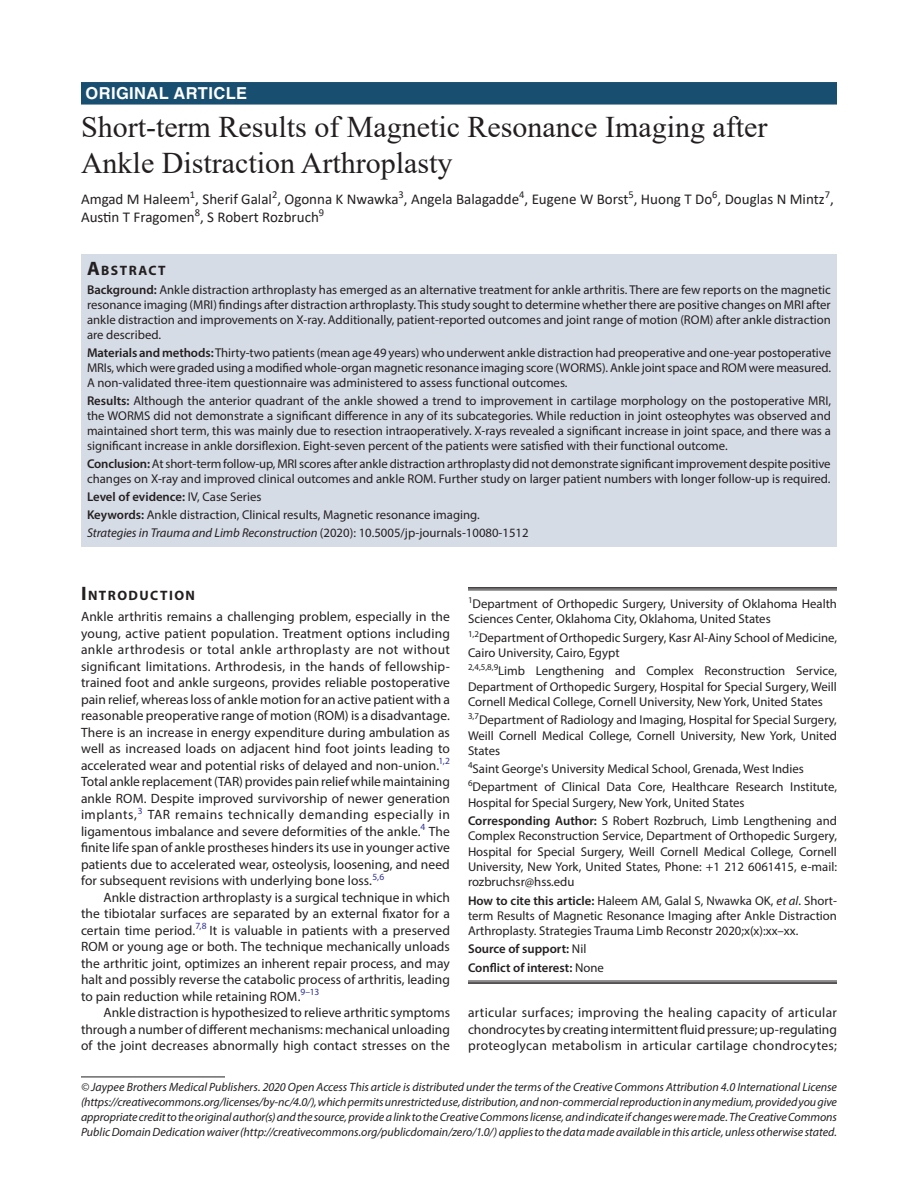
<style>
.page{position:relative;width:918px;height:1188px;background:#fff}
.page>*{position:absolute;margin:0;border:0;box-sizing:border-box;transform-origin:0 0}
.t1{font:30px/36px "Times New Roman";color:#231f20}
.STLR-ART{font:700 16.5px "Helvetica LT Std";letter-spacing:.025em;color:#fff}
.AuthorName{font:15px/18px "Calibri";color:#231f20}
.Head-1-first{font:700 13.65px "Myriad Pro";letter-spacing:.105em;color:#231f20}
.AbstractTitle{font:700 13.65px "Myriad Pro";letter-spacing:.105em;color:#231f20}
.Para-NoIndent{font:13.5px/16.5px "Myriad Pro";letter-spacing:.005em;color:#231f20;text-align:justify}
.Para-Indent{font:13.5px/16.5px "Myriad Pro";letter-spacing:.015em;color:#231f20;text-align:justify}
.Keywords{font:12.75px/15px "Myriad Pro";color:#231f20;text-align:justify}
.Affiliation{font:12.75px/15.3px "Myriad Pro";color:#231f20}
.Corollary-Para{font:12.75px/15.3px "Myriad Pro";color:#231f20;text-align:justify}
.Affiliation-first{font:12.75px/15.3px "Myriad Pro";color:#231f20}
.Journal_DOI{font:italic 12.75px "Myriad Pro";letter-spacing:-.005em;color:#231f20}
.Keywords-2{font:600 12.75px "Myriad Pro";color:#231f20}
.Corollary-Para-last{font:600 12.75px "Myriad Pro";color:#231f20}
.Corollary-Para-2{font:600 12.75px "Myriad Pro";color:#231f20}
.FootNote{font:italic 12px/15px "Myriad Pro";color:#231f20;text-align:justify}
.s1{font-size:19.5px}
.s2{font-weight:600}
.s3{font-weight:400}
.s4{font-style:normal}
.s5{font-style:italic}
</style>
<div class="page">
<div style="left:81px;top:82px;width:756px;height:23px;background:#184e6f"></div>
<div style="left:81px;top:254px;width:756px;height:26px;background:#d6dce6"></div>
<div style="left:81px;top:279px;width:756px;height:69px;background:#d6dce6"></div>
<div style="left:81px;top:342px;width:756px;height:54px;background:#d6dce6"></div>
<div style="left:81px;top:390px;width:756px;height:69px;background:#d6dce6"></div>
<div style="left:81px;top:453px;width:756px;height:39px;background:#d6dce6"></div>
<div style="left:81px;top:486px;width:756px;height:24px;background:#d6dce6"></div>
<div style="left:81px;top:504px;width:756px;height:24px;background:#d6dce6"></div>
<div style="left:81px;top:522px;width:756px;height:24px;background:#d6dce6"></div>
<hr style="left:468px;top:587px;width:369px;height:2px;background:#231f20">
<hr style="left:468px;top:590px;width:369px;height:1px;background:#231f20">
<hr style="left:468px;top:981px;width:369px;height:1px;background:#231f20">
<hr style="left:468px;top:982px;width:369px;height:2px;background:#231f20">
<hr style="left:81px;top:1077px;width:144px;height:1px;background:#231f20">
<p class="STLR-ART" style="left:86px;top:83px;width:163px">ORIGINAL ARTICLE</p>
<p class="t1" style="left:81px;top:108px;width:688px">Short-term Results of Magnetic Resonance Imaging after<br>Ankle Distraction Arthroplasty</p>
<p class="AuthorName" style="left:81px;top:190px;width:754px">Amgad M Haleem<sup>1</sup>, Sherif Galal<sup>2</sup>, Ogonna K Nwawka<sup>3</sup>, Angela Balagadde<sup>4</sup>, Eugene W Borst<sup>5</sup>, Huong T Do<sup>6</sup>, Douglas N Mintz<sup>7</sup>,<br>Austin T Fragomen<sup>8</sup>, S Robert Rozbruch<sup>9</sup></p>
<p class="AbstractTitle" style="left:87px;top:261px;width:80px"><span class="s1">A</span>BSTRACT</p>
<p class="Keywords" style="left:87px;top:282px;width:745px"><span class="s2">Background:</span> Ankle distraction arthroplasty has emerged as an alternative treatment for ankle arthritis. There are few reports on the magnetic resonance imaging (MRI) findings after distraction arthroplasty. This study sought to determine whether there are positive changes on MRI after ankle distraction and improvements on X-ray. Additionally, patient-reported outcomes and joint range of motion (ROM) after ankle distraction are described.</p>
<p class="Keywords" style="left:87px;top:345px;width:746px"><span class="s2">Materials and methods:</span> Thirty-two patients (mean age 49 years) who underwent ankle distraction had preoperative and one-year postoperative MRIs, which were graded using a modified whole-organ magnetic resonance imaging score (WORMS). Ankle joint space and ROM were measured.<br>A non-validated three-item questionnaire was administered to assess functional outcomes.</p>
<p class="Keywords" style="left:87px;top:393px;width:746px"><span class="s2">Results:</span> Although the anterior quadrant of the ankle showed a trend to improvement in cartilage morphology on the postoperative MRI, the WORMS did not demonstrate a significant difference in any of its subcategories. While reduction in joint osteophytes was observed and maintained short term, this was mainly due to resection intraoperatively. X-rays revealed a significant increase in joint space, and there was a significant increase in ankle dorsiflexion. Eight-seven percent of the patients were satisfied with their functional outcome.</p>
<p class="Keywords" style="left:87px;top:456px;width:745px"><span class="s2">Conclusion:</span> At short-term follow-up, MRI scores after ankle distraction arthroplasty did not demonstrate significant improvement despite positive changes on X-ray and improved clinical outcomes and ankle ROM. Further study on larger patient numbers with longer follow-up is required.</p>
<p class="Keywords-2" style="left:87px;top:489px;width:176px">Level of evidence: <span class="s3">IV, Case Series</span></p>
<p class="Keywords" style="left:87px;top:507px;width:394px"><span class="s2">Keywords:</span> Ankle distraction, Clinical results, Magnetic resonance imaging.</p>
<p class="Journal_DOI" style="left:87px;top:525px;width:443px">Strategies in Trauma and Limb Reconstruction <span class="s4">(2020): 10.5005/jp-journals-10080-1512</span></p>
<p class="Head-1-first" style="left:81px;top:587px;width:116px"><span class="s1">I</span>NTRODUCTION</p>
<p class="Para-NoIndent" style="left:81px;top:608px;width:371px">Ankle arthritis remains a challenging problem, especially in the young, active patient population. Treatment options including ankle arthrodesis or total ankle arthroplasty are not without significant limitations. Arthrodesis, in the hands of fellowship&shy;trained foot and ankle surgeons, provides reliable postoperative pain relief, whereas loss of ankle motion for an active patient with a reasonable preoperative range of motion (ROM) is a disadvantage.<br>There is an increase in energy expenditure during ambulation as well as increased loads on adjacent hind foot joints leading to accelerated wear and potential risks of delayed and non-union.<sup>1,2<br></sup>Total ankle replacement (TAR) provides pain relief while maintaining ankle ROM. Despite improved survivorship of newer generation implants,<sup>3</sup> TAR remains technically demanding especially in ligamentous imbalance and severe deformities of the ankle.<sup>4</sup> The finite life span of ankle prostheses hinders its use in younger active patients due to accelerated wear, osteolysis, loosening, and need for subsequent revisions with underlying bone loss.<sup>5,6</sup></p>
<p class="Para-Indent" style="left:81px;top:889px;width:370px;text-indent:22px">Ankle distraction arthroplasty is a surgical technique in which the tibiotalar surfaces are separated by an external fixator for a certain time period.<sup>7,8</sup> It is valuable in patients with a preserved ROM or young age or both. The technique mechanically unloads the arthritic joint, optimizes an inherent repair process, and may halt and possibly reverse the catabolic process of arthritis, leading to pain reduction while retaining ROM.<sup>9–13</sup></p>
<p class="Para-Indent" style="left:81px;top:1004px;width:371px;text-indent:22px">Ankle distraction is hypothesized to relieve arthritic symptoms through a number of different mechanisms: mechanical unloading of the joint decreases abnormally high contact stresses on the</p>
<p class="Para-Indent" style="left:468px;top:1004px;width:371px">articular surfaces; improving the healing capacity of articular chondrocytes by creating intermittent fluid pressure; up-regulating proteoglycan metabolism in articular cartilage chondrocytes;</p>
<p class="Affiliation-first" style="left:468px;top:596px;width:371px"><sup>1</sup>Department of Orthopedic Surgery, University of Oklahoma Health<br>Sciences Center, Oklahoma City, Oklahoma, United States</p>
<p class="Affiliation" style="left:468px;top:630px;width:370px"><sup>1,2</sup>Department of Orthopedic Surgery, Kasr Al-Ainy School of Medicine,<br>Cairo University, Cairo, Egypt</p>
<p class="Affiliation" style="left:468px;top:663px;width:370px;text-align:justify"><sup>2,4,5,8,9</sup>Limb Lengthening and Complex Reconstruction Service, Department of Orthopedic Surgery, Hospital for Special Surgery, Weill Cornell Medical College, Cornell University, New York, United States</p>
<p class="Affiliation" style="left:468px;top:712px;width:371px;text-align:justify"><sup>3,7</sup>Department of Radiology and Imaging, Hospital for Special Surgery, Weill Cornell Medical College, Cornell University, New York, United States</p>
<p class="Affiliation" style="left:468px;top:761px;width:337px"><sup>4</sup>Saint George's University Medical School, Grenada, West Indies</p>
<p class="Affiliation" style="left:468px;top:779px;width:370px"><sup>6</sup>Department of Clinical Data Core, Healthcare Research Institute,<br>Hospital for Special Surgery, New York, United States</p>
<p class="Corollary-Para" style="left:468px;top:813px;width:371px"><span class="s2">Corresponding Author:</span> S Robert Rozbruch, Limb Lengthening and Complex Reconstruction Service, Department of Orthopedic Surgery, Hospital for Special Surgery, Weill Cornell Medical College, Cornell University, New York, United States, Phone: +1 212 6061415, e-mail: rozbruchsr@hss.edu</p>
<p class="Corollary-Para" style="left:468px;top:892px;width:371px"><span class="s2">How to cite this article:</span> Haleem AM, Galal S, Nwawka OK, <span class="s5">et al</span>. Short&shy;term Results of Magnetic Resonance Imaging after Ankle Distraction Arthroplasty. Strategies Trauma Limb Reconstr 2020;x(x):xx–xx.</p>
<p class="Corollary-Para-2" style="left:468px;top:941px;width:120px">Source of support: <span class="s3">Nil</span></p>
<p class="Corollary-Para-last" style="left:468px;top:959px;width:137px">Conflict of interest: <span class="s3">None</span></p>
<p class="FootNote" style="left:81px;top:1079px;width:758px">© Jaypee Brothers Medical Publishers. 2020 Open Access This article is distributed under the terms of the Creative Commons Attribution 4.0 International License (https://creativecommons.org/licenses/by-nc/4.0/), which permits unrestricted use, distribution, and non-commercial reproduction in any medium, provided you give appropriate credit to the original author(s) and the source, provide a link to the Creative Commons license, and indicate if changes were made. The Creative Commons Public Domain Dedication waiver (http://creativecommons.org/publicdomain/zero/1.0/) applies to the data made available in this article, unless otherwise stated.</p>
</div>
